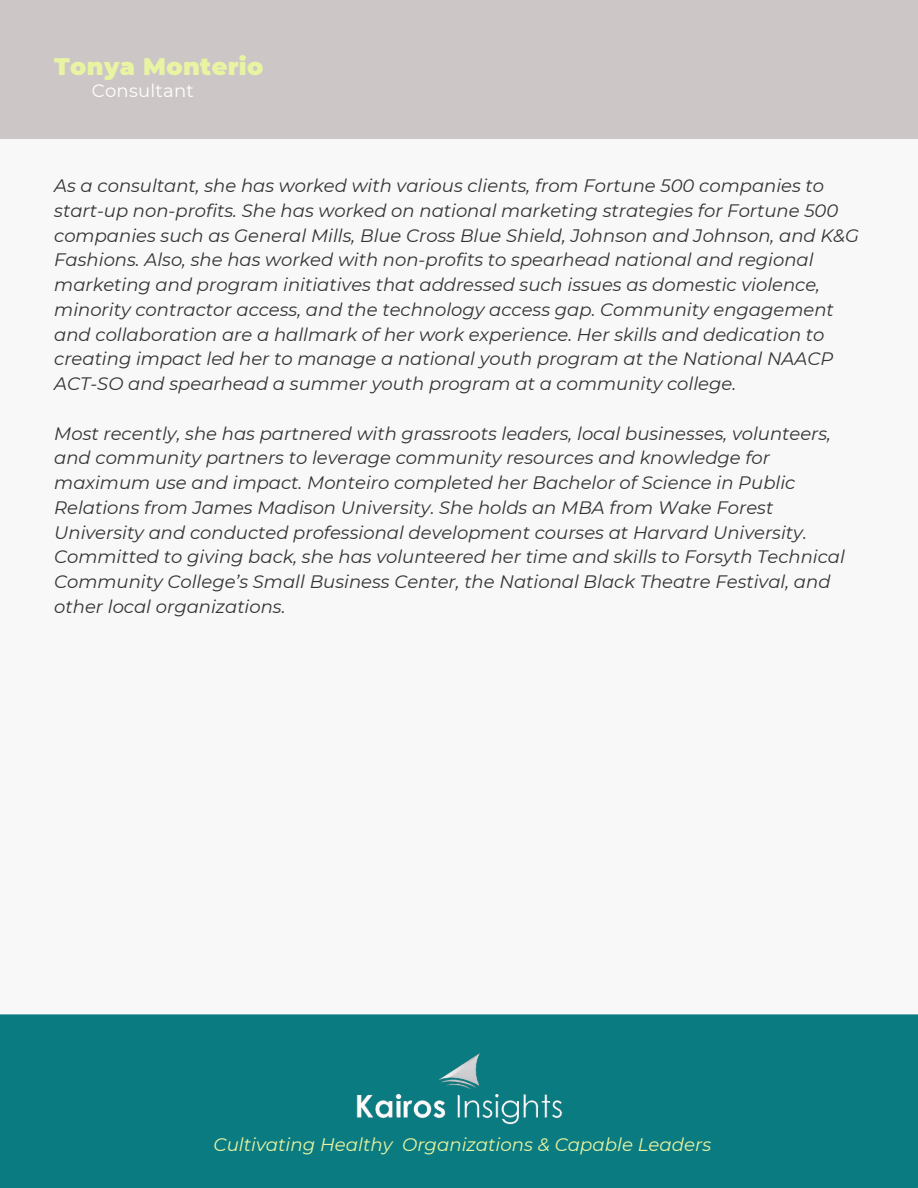
<style>
.page{position:relative;width:918px;height:1188px;background:#f8f8f8}
.page>*{position:absolute;margin:0;border:0;box-sizing:border-box;transform-origin:0 0}
.t1{font:900 24px "Montserrat";letter-spacing:.015em;color:#e8f4a2}
.t2{font:italic 18.15px "Montserrat";color:#e8f4a2}
.t3{font:italic 18px/24.8px "Montserrat";color:#333}
.t4{font:18px "Montserrat";letter-spacing:.015em;color:#fff}
</style>
<div class="page">
<div style="left:0;top:1014px;width:918px;height:174px;background:#0b7b82"></div>
<img style="left:282px;top:1043px;width:353px;height:93px">
<div style="left:0;top:0;width:918px;height:139px;background:#cdc6c7"></div>
<p class="t1" style="left:54px;top:52px;width:211px">Tonya Monterio</p>
<p class="t4" style="left:92px;top:80px;width:104px">Consultant</p>
<p class="t3" style="left:54px;top:173px;width:806px">As a consultant, she has worked with various clients, from Fortune 500 companies to start-up non-profits. She has worked on national marketing strategies for Fortune 500 companies such as General Mills, Blue Cross Blue Shield, Johnson and Johnson, and K&amp;G Fashions. Also, she has worked with non-profits to spearhead national and regional marketing and program initiatives that addressed such issues as domestic violence, minority contractor access, and the technology access gap. Community engagement and collaboration are a hallmark of her work experience. Her skills and dedication to creating impact led her to manage a national youth program at the National NAACP ACT-SO and spearhead a summer youth program at a community college.</p>
<p class="t3" style="left:54px;top:421px;width:792px">Most recently, she has partnered with grassroots leaders, local businesses, volunteers, and community partners to leverage community resources and knowledge for maximum use and impact. Monteiro completed her Bachelor of Science in Public Relations from James Madison University. She holds an MBA from Wake Forest University and conducted professional development courses at Harvard University.<br>Committed to giving back, she has volunteered her time and skills to Forsyth Technical Community College’s Small Business Center, the National Black Theatre Festival, and other local organizations.</p>
<p class="t2" style="left:214px;top:1133px;width:499px">Cultivating Healthy Organizations &amp; Capable Leaders</p>
</div>
